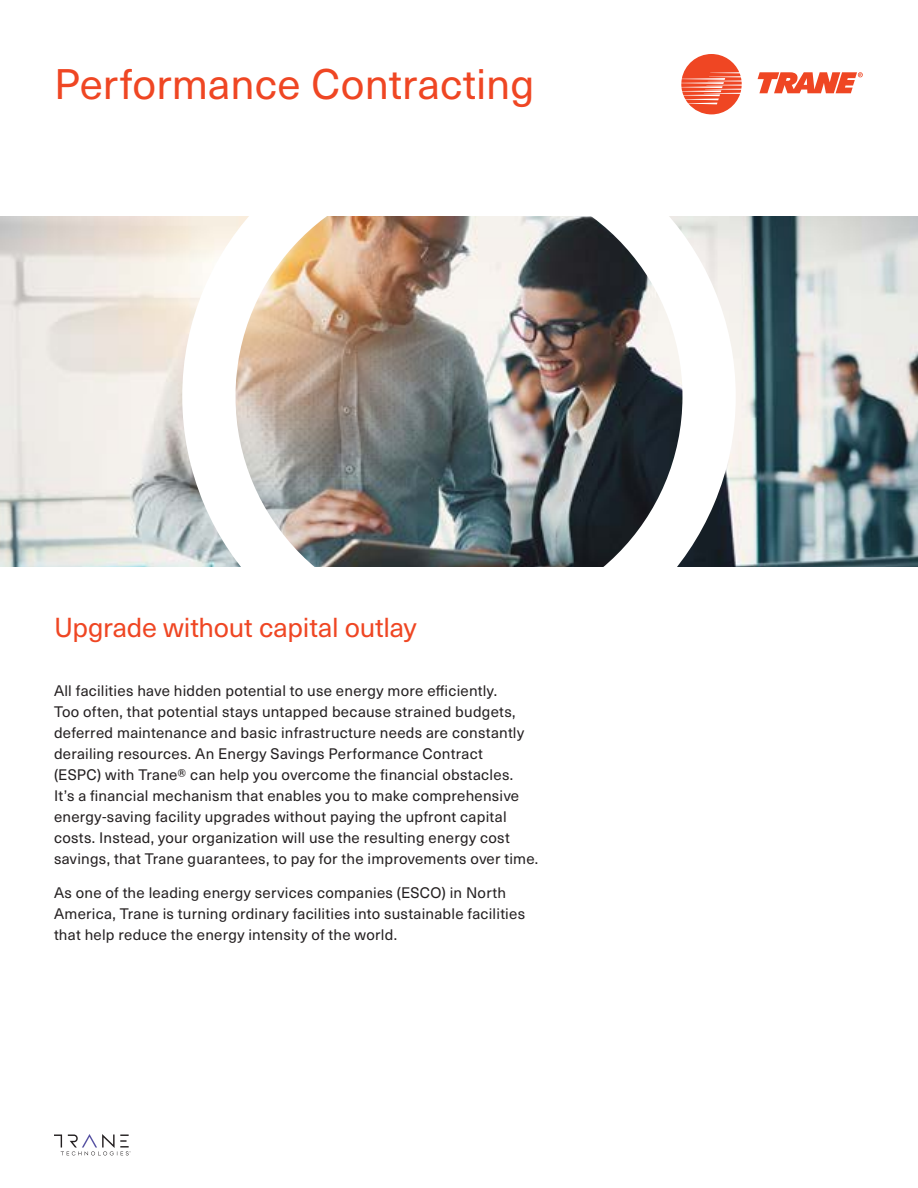
<style>
.page{position:relative;width:918px;height:1188px;background:#fff}
.page>*{position:absolute;margin:0;border:0;box-sizing:border-box;transform-origin:0 0}
.t1{font:42px "Neue Haas Unica W1 G";color:#ef4623}
.t2{font:27px "Neue Haas Unica W1 G";letter-spacing:-.01em;color:#ef4623}
.t3{font:15px/21px "Neue Haas Unica W1 G";letter-spacing:.015em;color:#231f20}
</style>
<div class="page">
<svg style="left:54px;top:1134px;width:77px;height:21px"></svg>
<svg style="left:681px;top:54px;width:61px;height:60px"></svg>
<svg style="left:758px;top:72px;width:105px;height:21px"></svg>
<img style="left:0;top:216px;width:918px;height:351px">
<img style="left:182px;top:216px;width:554px;height:351px">
<h1 class="t1" style="left:54px;top:53px;width:482px">Performance Contracting</h1>
<h2 class="t2" style="left:54px;top:608px;width:364px">Upgrade without capital outlay</h2>
<p class="t3" style="left:54px;top:679px;width:486px">All facilities have hidden potential to use energy more efficiently.<br>Too often, that potential stays untapped because strained budgets, deferred maintenance and basic infrastructure needs are constantly derailing resources. An Energy Savings Performance Contract<br>(ESPC) with Trane® can help you overcome the financial obstacles.<br>It’s a financial mechanism that enables you to make comprehensive energy-saving facility upgrades without paying the upfront capital costs. Instead, your organization will use the resulting energy cost savings, that Trane guarantees, to pay for the improvements over time.</p>
<p class="t3" style="left:54px;top:881px;width:473px">As one of the leading energy services companies (ESCO) in North<br>America, Trane is turning ordinary facilities into sustainable facilities that help reduce the energy intensity of the world.</p>
</div>
